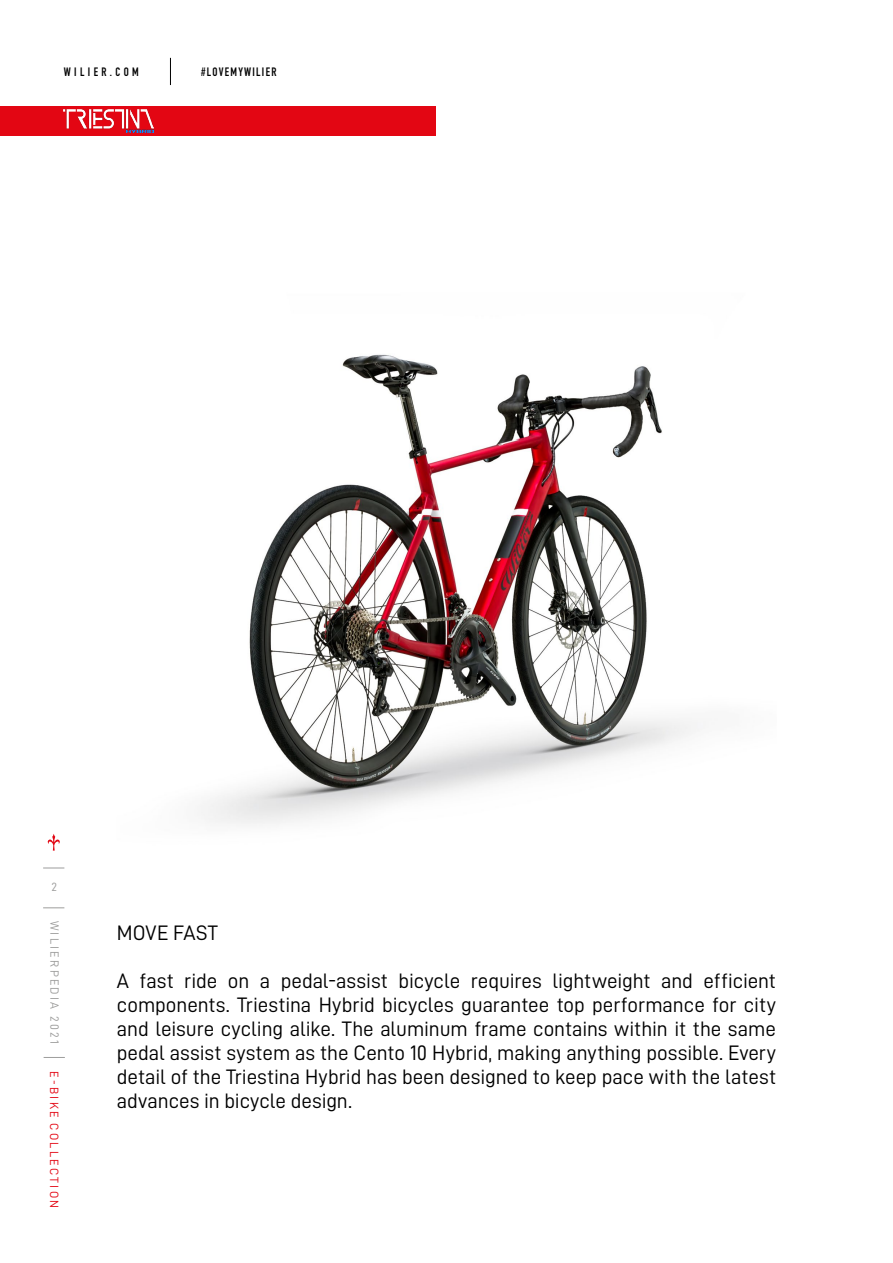
<style>
.page{position:relative;width:893px;height:1263px;background:#fff}
.page>*{position:absolute;margin:0;border:0;box-sizing:border-box;transform-origin:0 0}
.t1{font:21px/24px "D DIN";color:#000;text-align:justify}
.t2{font:12px "D DIN";letter-spacing:.19em;color:#9d9d9c}
.t3{font:12px "D DIN";letter-spacing:.19em;color:#e30613}
.t4{font:12px "DIN Engschrift Std";letter-spacing:.105em;color:#000}
.t5{font:12px "DIN Engschrift Std";letter-spacing:.285em;color:#000}
</style>
<div class="page">
<div style="left:0;top:106px;width:436px;height:30px;background:#e30613"></div>
<svg style="left:170px;top:58px;width:1px;height:27px"></svg>
<svg style="left:44px;top:1057px;width:21px;height:1px"></svg>
<svg style="left:43px;top:907px;width:21px;height:1px"></svg>
<svg style="left:43px;top:868px;width:21px;height:1px"></svg>
<svg style="left:47px;top:834px;width:13px;height:17px"></svg>
<img style="left:64px;top:110px;width:90px;height:23px">
<img style="left:200px;top:354px;width:499px;height:470px">
<p class="t5" style="left:64px;top:64px;width:77px">WILIER.COM</p>
<p class="t4" style="left:201px;top:64px;width:77px">#LOVEMYWILIER</p>
<p class="t2" style="left:51px;top:880px;width:7px">2</p>
<p class="t2" style="left:61px;top:920px;width:125px;rotate:90deg">WILIERPEDIA 2021</p>
<p class="t3" style="left:61px;top:1071px;width:139px;rotate:90deg">E-BIKE COLLECTION</p>
<p class="t1" style="left:117px;top:921px;width:103px">MOVE FAST</p>
<p class="t1" style="left:117px;top:969px;width:661px">A fast ride on a pedal-assist bicycle requires lightweight and efficient components. Triestina Hybrid bicycles guarantee top performance for city and leisure cycling alike. The aluminum frame contains within it the same pedal assist system as the Cento 10 Hybrid, making anything possible. Every detail of the Triestina Hybrid has been designed to keep pace with the latest advances in bicycle design.</p>
</div>
